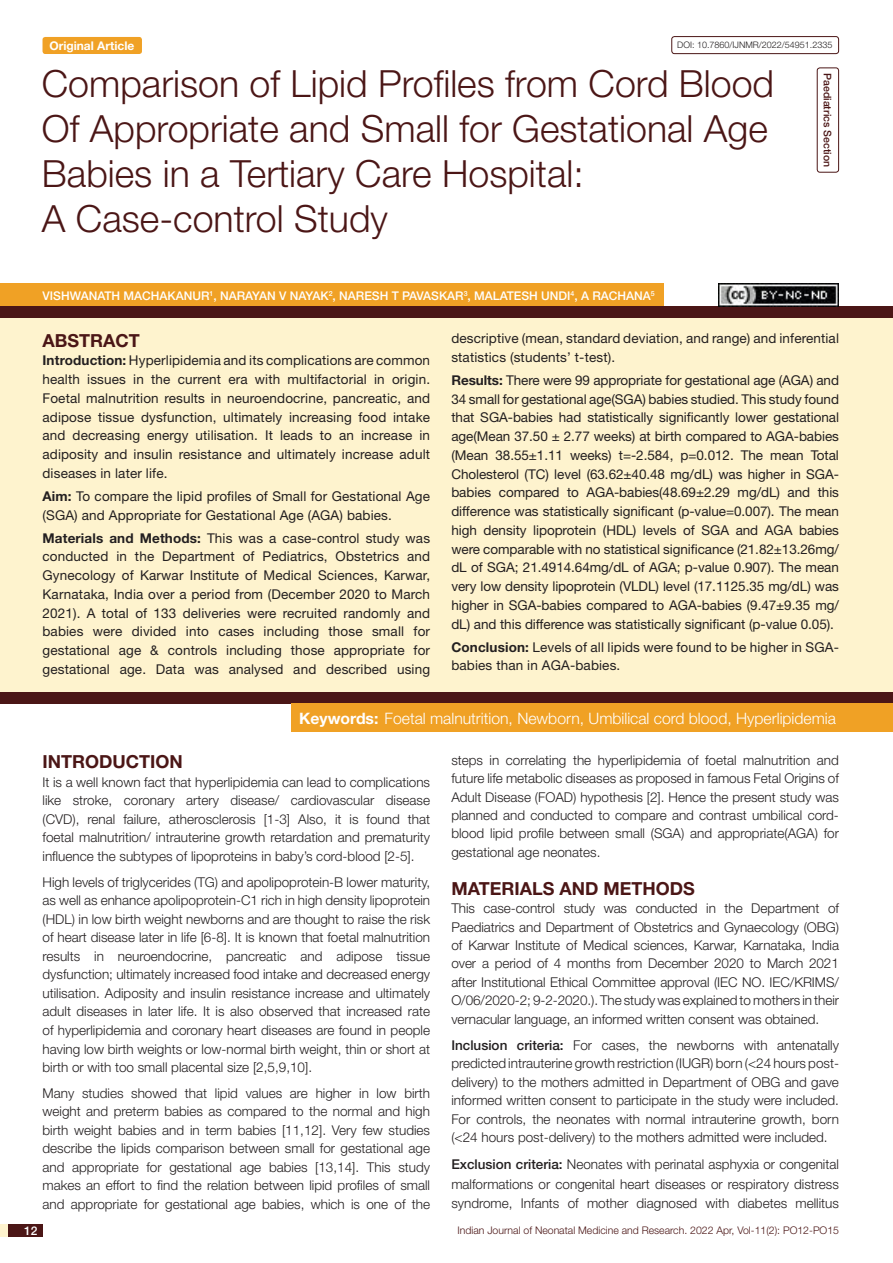
<style>
.page{position:relative;width:893px;height:1263px;background:#fff}
.page>*{position:absolute;margin:0;border:0;box-sizing:border-box;transform-origin:0 0}
.t1{font:300 37.5px/45px "Helvetica Neue";color:#4b1616}
.Heading{font:700 18px "Helvetica Neue";color:#4b1616}
.Abstract_head{font:700 18px "Helvetica Neue";color:#4b1616}
.Key_words{font:300 15.75px "Helvetica Neue";color:#fff}
.Body_text{font:300 13.5px/18.5px "Helvetica Neue";color:#231f20;text-align:justify}
.Abstract_Text{font:13.5px/18.8px "Helvetica Neue";letter-spacing:.01em;color:#231f20;text-align:justify}
.Author{font:500 12px "Helvetica Neue";color:#fff}
.t2{font:700 12px "Helvetica Neue";color:#fff}
.t3{font:300 10.5px "Helvetica Neue";color:#4b1616}
.section{font:500 10.5px "Helvetica Neue";color:#4b1616}
.t4{font:300 9px "Helvetica Neue";color:#231f20}
.s1{font-weight:700}
.s2{font-weight:500}
</style>
<div class="page">
<div style="left:0;top:1224px;width:43px;height:13px;background:#fef3ce"></div>
<div style="left:8px;top:1224px;width:35px;height:13px;background:#4b1616"></div>
<div style="left:817px;top:67px;width:22px;height:106px;border:1px solid #4b1616;border-radius:3px"></div>
<div style="left:43px;top:37px;width:99px;height:17px;background:#f0a125;border-radius:3px"></div>
<div style="left:671px;top:36px;width:168px;height:18px;border:1px solid #4b1616;border-radius:3px"></div>
<div style="left:0;top:306px;width:893px;height:12px;background:#4b1616"></div>
<div style="left:0;top:692px;width:893px;height:12px;background:#4b1616"></div>
<div style="left:0;top:284px;width:663px;height:22px;background:#f0a125"></div>
<div style="left:0;top:318px;width:893px;height:374px;background:#fef3ce"></div>
<div style="left:291px;top:704px;width:602px;height:28px;background:#f0a125"></div>
<img style="left:719px;top:284px;width:120px;height:22px">
<p class="t2" style="left:49px;top:38px;width:87px">Original Article</p>
<p class="t4" style="left:677px;top:39px;width:157px">DOI: 10.7860/IJNMR/2022/54951.2335</p>
<p class="t1" style="left:42px;top:60px;width:734px">Comparison of Lipid Profiles from Cord Blood Of Appropriate and Small for Gestational Age Babies in a Tertiary Care Hospital:<br>A Case-control Study</p>
<p class="Author" style="left:43px;top:288px;width:614px">VIS HWANATH MACHAKANUR<sup>1</sup>, NARAYAN V NAYAK<sup>2</sup>, NARES H T PAVASKAR<sup>3</sup>, MALATES H UNDI <sup>4</sup>, A RACHANA<sup>5</sup></p>
<p class="section" style="left:834px;top:73px;width:95px;rotate:90deg">PAEDIATRICS SECTION</p>
<p class="Abstract_head" style="left:43px;top:329px;width:38px">ABSTR</p>
<p class="Abstract_head" style="left:103px;top:329px;width:26px">ACT</p>
<p class="Abstract_Text" style="left:43px;top:351px;width:389px"><span class="s1">Introduction:</span> Hyperlipidemia and its complications are common health issues in the current era with multifactorial in origin.<br>Foetal malnutrition results in neuroendocrine, pancreatic, and adipose tissue dysfunction, ultimately increasing food intake and decreasing energy utilisation. It leads to an increase in adiposity and insulin resistance and ultimately increase adult diseases in later life.</p>
<p class="Abstract_Text" style="left:43px;top:486px;width:389px"><span class="s1">Aim:</span> To compare the lipid profiles of Small for Gestational Age (SGA) and Appropriate for Gestational Age (AGA) babies.</p>
<p class="Abstract_Text" style="left:43px;top:528px;width:389px"><span class="s1">Materials and Methods:</span> This was a case-control study was conducted in the Department of Pediatrics, Obstetrics and Gynecology of Karwar Institute of Medical Sciences, Karwar, Karnataka, India over a period from (December 2020 to March 2021). A total of 133 deliveries were recruited randomly and babies were divided into cases including those small for gestational age &amp; controls including those appropriate for gestational age. Data was analysed and described using</p>
<p class="Abstract_Text" style="left:451px;top:329px;width:389px">descriptive (mean, standard deviation, and range) and inferential statistics (students’ t-test).</p>
<p class="Abstract_Text" style="left:451px;top:370px;width:389px"><span class="s1">Results:</span> There were 99 appropriate for gestational age (AGA) and 34 small for gestational age(SGA) babies studied. This study found that SGA-babies had statistically significantly lower gestational age(Mean 37.50 ± 2.77 weeks) at birth compared to AGA-babies (Mean 38.55±1.11 weeks) t=-2.584, p=0.012. The mean Total Cholesterol (TC) level (63.62±40.48 mg/dL) was higher in SGA&shy;babies compared to AGA-babies(48.69±2.29 mg/dL) and this difference was statistically significant (p-value=0.007). The mean high density lipoprotein (HDL) levels of SGA and AGA babies were comparable with no statistical significance (21.82±13.26mg/ dL of SGA; 21.4914.64mg/dL of AGA; p-value 0.907). The mean very low density lipoprotein (VLDL) level (17.1125.35 mg/dL) was higher in SGA-babies compared to AGA-babies (9.47±9.35 mg/ dL) and this difference was statistically significant (p-value 0.05).</p>
<p class="Abstract_Text" style="left:451px;top:637px;width:389px"><span class="s1">Conclusion:</span> Levels of all lipids were found to be higher in SGA&shy;babies than in AGA-babies.</p>
<p class="Key_words" style="left:299px;top:709px;width:538px"><span class="s1">Keywords:</span> Foetal malnutrition, Newborn, Umbilical cord blood, Hyperlipidemia</p>
<p class="Heading" style="left:43px;top:750px;width:142px">Introduction</p>
<p class="Body_text" style="left:43px;top:772px;width:389px">It is a well known fact that hyperlipidemia can lead to complications like stroke, coronary artery disease/ cardiovascular disease (CVD), renal failure, atherosclerosis [1-3] Also, it is found that foetal malnutrition/ intrauterine growth retardation and prematurity influence the subtypes of lipoproteins in baby’s cord-blood [2-5].</p>
<p class="Body_text" style="left:43px;top:872px;width:389px">High levels of triglycerides (TG) and apolipoprotein-B lower maturity, as well as enhance apolipoprotein-C1 rich in high density lipoprotein (HDL) in low birth weight newborns and are thought to raise the risk of heart disease later in life [6-8]. It is known that foetal malnutrition results in neuroendocrine, pancreatic and adipose tissue dysfunction; ultimately increased food intake and decreased energy utilisation. Adiposity and insulin resistance increase and ultimately adult diseases in later life. It is also observed that increased rate of hyperlipidemia and coronary heart diseases are found in people having low birth weights or low-normal birth weight, thin or short at birth or with too small placental size [2,5,9,10].</p>
<p class="Body_text" style="left:43px;top:1084px;width:389px">Many studies showed that lipid values are higher in low birth weight and preterm babies as compared to the normal and high birth weight babies and in term babies [11,12]. Very few studies describe the lipids comparison between small for gestational age and appropriate for gestational age babies [13,14]. This study makes an effort to find the relation between lipid profiles of small and appropriate for gestational age babies, which is one of the</p>
<p class="Author" style="left:24px;top:1223px;width:15px">12</p>
<p class="Body_text" style="left:451px;top:750px;width:389px">steps in correlating the hyperlipidemia of foetal malnutrition and future life metabolic diseases as proposed in famous Fetal Origins of Adult Disease (FOAD) hypothesis [2]. Hence the present study was planned and conducted to compare and contrast umbilical cord&shy;blood lipid profile between small (SGA) and appropriate(AGA) for gestational age neonates.</p>
<p class="Heading" style="left:451px;top:877px;width:245px">Materials and Methods</p>
<p class="Body_text" style="left:451px;top:899px;width:389px">This case-control study was conducted in the Department of Paediatrics and Department of Obstetrics and Gynaecology (OBG) of Karwar Institute of Medical sciences, Karwar, Karnataka, India over a period of 4 months from December 2020 to March 2021 after Institutional Ethical Committee approval (IEC NO. IEC/KRIMS/ O/06/2020-2; 9-2-2020.). The study was explained to mothers in their vernacular language, an informed written consent was obtained.</p>
<p class="Body_text" style="left:451px;top:1035px;width:389px"><span class="s2">INCLUSION CRITERIA:</span> For cases, the newborns with antenatally predicted intrauterine growth restriction (IUGR) born (&lt;24 hours post&shy;delivery) to the mothers admitted in Department of OBG and gave informed written consent to participate in the study were included.<br>For controls, the neonates with normal intrauterine growth, born (&lt;24 hours post-delivery) to the mothers admitted were included.</p>
<p class="Body_text" style="left:451px;top:1154px;width:389px;line-height:19.5px"><span class="s2">EXCLUSION CRITERIA:</span> Neonates with perinatal asphyxia or congenital malformations or congenital heart diseases or respiratory distress syndrome, Infants of mother diagnosed with diabetes mellitus</p>
<p class="t3" style="left:457px;top:1224px;width:383px">Indian Journal of Neonatal Medicine and Research. 2022 Apr, Vol-11(2): PO12-PO15</p>
</div>
